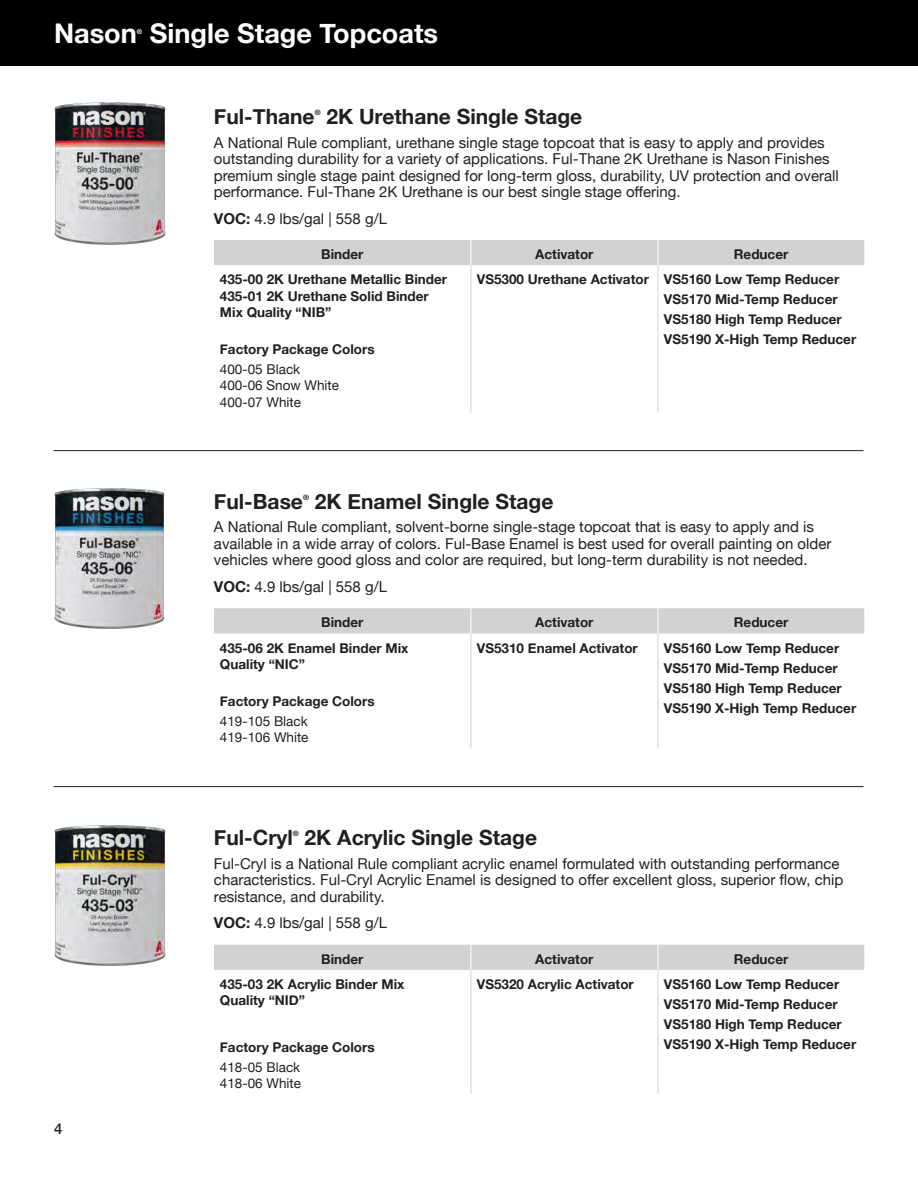
<style>
.page{position:relative;width:918px;height:1188px;background:#fff}
.page>*{position:absolute;margin:0;border:0;box-sizing:border-box;transform-origin:0 0}
.Headline{font:700 27.15px "Helvetica Neue";color:#fff}
.Product_Name{font:700 21px "Helvetica Neue";color:#231f20}
.Copy_Text{font:15px/16.5px "Helvetica Neue";color:#231f20}
.t1{font:500 15px "Helvetica Neue";color:#231f20}
.Product_SKU{font:700 13.5px/16.5px "Helvetica Neue";color:#231f20}
.Product_SKU-2{font:13.5px/16.5px "Helvetica Neue";color:#231f20}
.Product_Size{font:700 13.5px "Helvetica Neue";color:#231f20}
.Product_Name-2{font:700 7.35px "Helvetica Neue";color:#231f20}
.Headline-2{font:700 6.6px "Helvetica Neue";color:#fff}
.s1{font-weight:700}
</style>
<div class="page">
<img style="left:54px;top:102px;width:111px;height:143px">
<img style="left:54px;top:488px;width:111px;height:141px">
<img style="left:54px;top:825px;width:111px;height:141px">
<div style="left:0;top:0;width:918px;height:66px;background:#000"></div>
<div style="left:214px;top:240px;width:650px;height:25px;background:#d1d2d4"></div>
<hr style="left:471px;top:265px;width:1px;height:148px;background:#d1d2d4">
<hr style="left:658px;top:265px;width:1px;height:148px;background:#d1d2d4">
<hr style="left:54px;top:450px;width:810px;height:1px;background:#231f20">
<hr style="left:54px;top:786px;width:810px;height:1px;background:#231f20">
<div style="left:214px;top:608px;width:650px;height:25px;background:#d1d2d4"></div>
<hr style="left:471px;top:633px;width:1px;height:115px;background:#d1d2d4">
<hr style="left:658px;top:633px;width:1px;height:115px;background:#d1d2d4">
<div style="left:214px;top:945px;width:650px;height:25px;background:#d1d2d4"></div>
<hr style="left:471px;top:970px;width:1px;height:124px;background:#d1d2d4">
<hr style="left:658px;top:970px;width:1px;height:124px;background:#d1d2d4">
<p class="Headline" style="left:54px;top:12px;width:84px">Nason</p>
<p class="Headline-2" style="left:137px;top:27px;width:7px">®</p>
<p class="Headline" style="left:150px;top:12px;width:290px">Single Stage Topcoats</p>
<p class="Product_Name" style="left:214px;top:100px;width:102px">Ful-Thane</p>
<p class="Product_Name-2" style="left:315px;top:106px;width:7px">®</p>
<p class="Product_Name" style="left:326px;top:100px;width:257px">2K Urethane Single Stage</p>
<p class="Copy_Text" style="left:214px;top:135px;width:626px">A National Rule compliant, urethane single stage topcoat that is easy to apply and provides outstanding durability for a variety of applications. Ful-Thane 2K Urethane is Nason Finishes premium single stage paint designed for long-term gloss, durability, UV protection and overall performance. Ful-Thane 2K Urethane is our best single stage offering.</p>
<p class="Copy_Text" style="left:214px;top:211px;width:175px"><span class="s1">VOC:</span> 4.9 lbs/gal | 558 g/L</p>
<p class="Product_Size" style="left:321px;top:244px;width:44px">Binder</p>
<p class="Product_Size" style="left:535px;top:244px;width:60px">Activator</p>
<p class="Product_Size" style="left:734px;top:244px;width:56px">Reducer</p>
<p class="Product_SKU" style="left:220px;top:272px;width:229px">435-00 2K Urethane Metallic Binder</p>
<p class="Product_SKU" style="left:220px;top:288px;width:210px">435-01 2K Urethane Solid Binder</p>
<p class="Product_SKU" style="left:220px;top:305px;width:113px">Mix Quality “NIB”</p>
<p class="Product_SKU" style="left:220px;top:341px;width:156px">Factory Package Colors</p>
<p class="Product_SKU-2" style="left:220px;top:362px;width:121px">400-05 Black<br>400-06 Snow White<br>400-07 White</p>
<p class="Product_SKU" style="left:477px;top:272px;width:174px">VS5300 Urethane Activator</p>
<p class="Product_SKU" style="left:664px;top:272px;width:177px">VS5160 Low Temp Reducer</p>
<p class="Product_SKU" style="left:664px;top:292px;width:175px">VS5170 Mid-Temp Reducer</p>
<p class="Product_SKU" style="left:664px;top:312px;width:179px">VS5180 High Temp Reducer</p>
<p class="Product_SKU" style="left:664px;top:332px;width:194px">VS5190 X-High Temp Reducer</p>
<p class="Product_Name" style="left:214px;top:485px;width:91px">Ful-Base</p>
<p class="Product_Name-2" style="left:303px;top:491px;width:7px">®</p>
<p class="Product_Name" style="left:315px;top:485px;width:240px">2K Enamel Single Stage</p>
<p class="Copy_Text" style="left:214px;top:520px;width:619px">A National Rule compliant, solvent-borne single-stage topcoat that is easy to apply and is available in a wide array of colors. Ful-Base Enamel is best used for overall painting on older vehicles where good gloss and color are required, but long-term durability is not needed.</p>
<p class="Copy_Text" style="left:214px;top:579px;width:175px"><span class="s1">VOC:</span> 4.9 lbs/gal | 558 g/L</p>
<p class="Product_Size" style="left:321px;top:612px;width:44px">Binder</p>
<p class="Product_Size" style="left:535px;top:612px;width:60px">Activator</p>
<p class="Product_Size" style="left:734px;top:612px;width:56px">Reducer</p>
<p class="Product_SKU" style="left:220px;top:640px;width:190px">435-06 2K Enamel Binder Mix<br>Quality “NIC”</p>
<p class="Product_SKU" style="left:220px;top:693px;width:156px">Factory Package Colors</p>
<p class="Product_SKU-2" style="left:220px;top:713px;width:90px">419-105 Black<br>419-106 White</p>
<p class="Product_SKU" style="left:477px;top:640px;width:163px">VS5310 Enamel Activator</p>
<p class="Product_SKU" style="left:664px;top:640px;width:177px">VS5160 Low Temp Reducer</p>
<p class="Product_SKU" style="left:664px;top:660px;width:175px">VS5170 Mid-Temp Reducer</p>
<p class="Product_SKU" style="left:664px;top:680px;width:179px">VS5180 High Temp Reducer</p>
<p class="Product_SKU" style="left:664px;top:700px;width:194px">VS5190 X-High Temp Reducer</p>
<p class="t1" style="left:54px;top:1117px;width:10px">4</p>
<p class="Product_Name" style="left:214px;top:821px;width:80px">Ful-Cryl</p>
<p class="Product_Name-2" style="left:293px;top:828px;width:7px">®</p>
<p class="Product_Name" style="left:305px;top:821px;width:234px">2K Acrylic Single Stage</p>
<p class="Copy_Text" style="left:214px;top:856px;width:631px">Ful-Cryl is a National Rule compliant acrylic enamel formulated with outstanding performance characteristics. Ful-Cryl Acrylic Enamel is designed to offer excellent gloss, superior flow, chip resistance, and durability.</p>
<p class="Copy_Text" style="left:214px;top:916px;width:175px"><span class="s1">VOC:</span> 4.9 lbs/gal | 558 g/L</p>
<p class="Product_Size" style="left:321px;top:948px;width:44px">Binder</p>
<p class="Product_Size" style="left:535px;top:948px;width:60px">Activator</p>
<p class="Product_Size" style="left:734px;top:948px;width:56px">Reducer</p>
<p class="Product_SKU" style="left:220px;top:976px;width:186px">435-03 2K Acrylic Binder Mix<br>Quality “NID”</p>
<p class="Product_SKU" style="left:220px;top:1039px;width:156px">Factory Package Colors</p>
<p class="Product_SKU-2" style="left:220px;top:1059px;width:83px">418-05 Black<br>418-06 White</p>
<p class="Product_SKU" style="left:477px;top:976px;width:159px">VS5320 Acrylic Activator</p>
<p class="Product_SKU" style="left:664px;top:976px;width:177px">VS5160 Low Temp Reducer</p>
<p class="Product_SKU" style="left:664px;top:996px;width:175px">VS5170 Mid-Temp Reducer</p>
<p class="Product_SKU" style="left:664px;top:1016px;width:179px">VS5180 High Temp Reducer</p>
<p class="Product_SKU" style="left:664px;top:1036px;width:194px">VS5190 X-High Temp Reducer</p>
</div>
